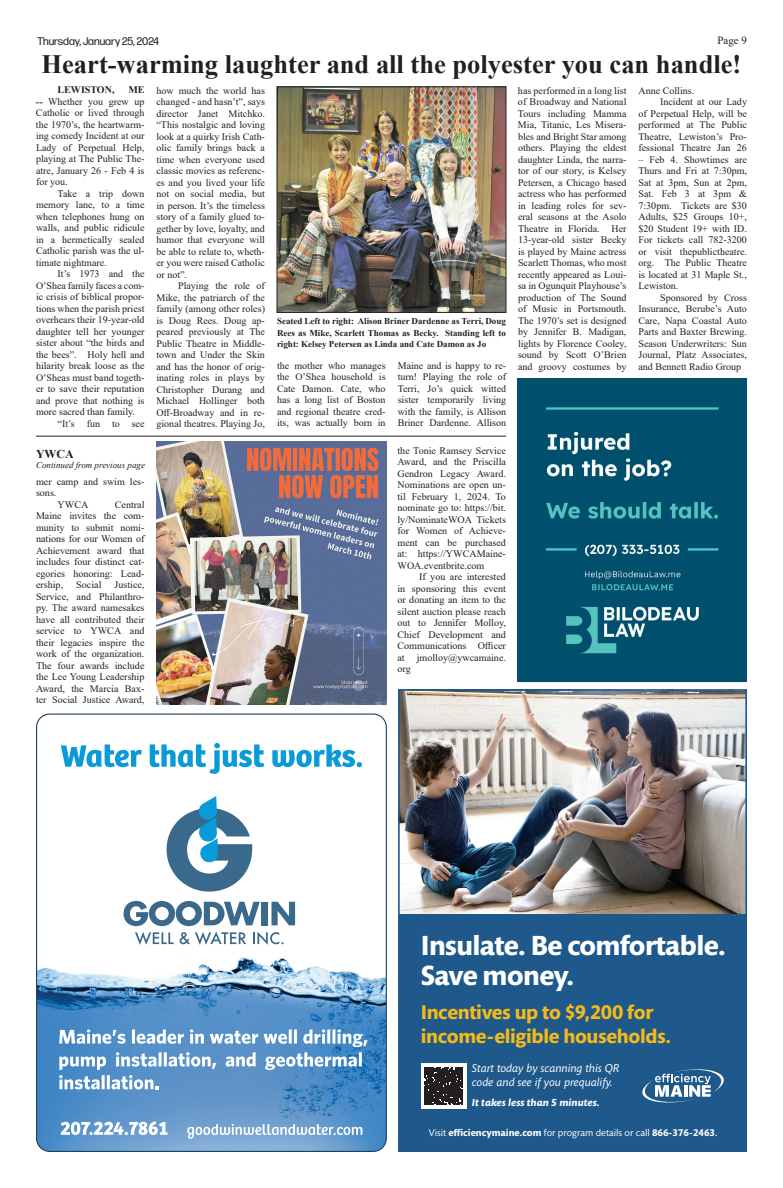
<style>
.page{position:relative;width:783px;height:1188px;background:#fff}
.page>*{position:absolute;margin:0;border:0;box-sizing:border-box;transform-origin:0 0}
.t1{font:700 28.2px/29.8px "Mundo Sans Std";letter-spacing:-.02em;color:#fff}
.t2{font:700 26.5px "Times New Roman";color:#231f20}
.t3{font:700 20.2px/23.4px "Mundo Sans Std";letter-spacing:-.015em;color:#f2ba1a}
.t4{font:700 12px "Times New Roman";color:#231f20}
.t5{font:italic 11.7px/14.1px "Mundo Sans Std";color:#fff}
.t6{font:11px "Forma DJR Deck";color:#231f20}
.t7{font:11px "Times New Roman";color:#231f20}
.t8{font:italic 700 10.4px "Mundo Sans Std";color:#fff}
.t9{font:10px/11.5px "Times New Roman";color:#231f20;text-align:justify}
.t10{font:700 10px "Times New Roman";color:#231f20}
.t11{font:700 9.9px "Mundo Sans Std";color:#fff}
.t12{font:700 9px/11.5px "Times New Roman";color:#231f20;text-align:justify}
.t13{font:italic 9px "Times New Roman";color:#231f20}
.s1{font-weight:700}
.s2{font-weight:400}
.s3{font-weight:500}
</style>
<div class="page">
<svg style="left:36px;top:713px;width:351px;height:439px"></svg>
<img style="left:401px;top:692px;width:343px;height:223px">
<div style="left:398px;top:915px;width:349px;height:237px;background:#1f588b"></div>
<div style="left:398px;top:689px;width:349px;height:463px;border:2px solid #1f588b"></div>
<svg style="left:642px;top:1069px;width:82px;height:34px"></svg>
<div style="left:421px;top:1063px;width:45px;height:46px;background:#fff"></div>
<svg style="left:425px;top:1067px;width:37px;height:38px"></svg>
<img style="left:518px;top:378px;width:229px;height:304px">
<img style="left:279px;top:89px;width:225px;height:222px">
<div style="left:277px;top:87px;width:229px;height:226px;border:1px solid #231f20"></div>
<img style="left:156px;top:442px;width:231px;height:263px">
<hr style="left:36px;top:436px;width:470px;height:1px;background:#231f20">
<p class="t6" style="left:38px;top:34px;width:123px">Thursday, January 25, 2024</p>
<p class="t7" style="left:717px;top:32px;width:31px">Page 9</p>
<h2 class="t2" style="left:42px;top:45px;width:701px">Heart-warming laughter and all the polyester you can handle!</h2>
<p class="t10" style="left:58px;top:83px;width:58px">LEWISTON,</p>
<p class="t9" style="left:36px;top:84px;width:110px;text-indent:92px"><span class="s1">ME --</span> Whether you grew up Catholic or lived through the 1970’s, the heartwarm&shy;ing comedy Incident at our Lady of Perpetual Help, playing at The Public The&shy;atre, January 26 - Feb 4 is for you.</p>
<p class="t9" style="left:36px;top:187px;width:110px;text-indent:22px">Take a trip down memory lane, to a time when telephones hung on walls, and public ridicule in a hermetically sealed Catholic parish was the ul&shy;timate nightmare.</p>
<p class="t9" style="left:58px;top:268px;width:88px">It’s 1973 and the</p>
<p class="t9" style="left:36px;top:279px;width:110px">O’Shea family faces a com-</p>
<p class="t9" style="left:36px;top:291px;width:110px">ic crisis of biblical propor-</p>
<p class="t9" style="left:36px;top:302px;width:110px">tions when the parish priest</p>
<p class="t9" style="left:36px;top:314px;width:110px">overhears their 19-year-old</p>
<p class="t9" style="left:36px;top:325px;width:110px">daughter tell her younger</p>
<p class="t9" style="left:36px;top:337px;width:110px">sister about “the birds and</p>
<p class="t9" style="left:36px;top:348px;width:110px">the bees”. Holy hell and</p>
<p class="t9" style="left:36px;top:360px;width:110px">hilarity break loose as the</p>
<p class="t9" style="left:36px;top:371px;width:110px">O’Sheas must band togeth-</p>
<p class="t9" style="left:36px;top:383px;width:110px">er to save their reputation</p>
<p class="t9" style="left:36px;top:394px;width:110px">and prove that nothing is</p>
<p class="t9" style="left:36px;top:406px;width:101px">more sacred than family.</p>
<p class="t9" style="left:58px;top:417px;width:88px">“It’s fun to see</p>
<p class="t4" style="left:36px;top:445px;width:39px">YWCA</p>
<p class="t13" style="left:36px;top:459px;width:111px">Continued from previous page</p>
<p class="t9" style="left:36px;top:475px;width:110px">mer camp and swim les-</p>
<p class="t9" style="left:36px;top:487px;width:22px">sons.</p>
<p class="t9" style="left:58px;top:498px;width:32px">YWCA</p>
<p class="t9" style="left:36px;top:498px;width:110px;text-indent:79px">Central Maine invites the com&shy;munity to submit nomi&shy;nations for our Women of Achievement award that includes four distinct cat&shy;egories honoring: Lead&shy;ership,</p>
<p class="t9" style="left:36px;top:579px;width:110px;text-indent:78px">Justice, Service, and Philanthro&shy;py. The award namesakes have all contributed their service to YWCA and their legacies inspire the work of the organization.<br>The four awards include the Lee Young Leadership Award, the Marcia Bax&shy;ter Social Justice Award,</p>
<p class="t9" style="left:76px;top:579px;width:27px">Social</p>
<p class="t9" style="left:156px;top:84px;width:110px">how much the world has changed - and hasn’t”, says director Janet Mitchko. “This nostalgic and loving look at a quirky Irish Cath&shy;olic family brings back a time when everyone used classic movies as referenc&shy;es and you lived your life not on social media, but in person. It’s the timeless story of a family glued to&shy;gether by love, loyalty, and humor that everyone will be able to relate to, wheth&shy;er you were raised Catholic or not”.</p>
<p class="t9" style="left:156px;top:280px;width:110px;text-indent:22px">Playing the role of Mike, the patriarch of the family (among other roles) is Doug Rees. Doug ap&shy;peared previously at The Public Theatre in Middle&shy;town and Under the Skin and has the honor of orig&shy;inating roles in plays by Christopher Durang and Michael Hollinger both Off-Broadway and in re&shy;gional theatres. Playing Jo,</p>
<p class="t12" style="left:277px;top:315px;width:231px">Seated Left to right: Alison Briner Dardenne as Terri, Doug Rees as Mike, Scarlett Thomas as Becky. Standing left to right: Kelsey Petersen as Linda and Cate Damon as Jo</p>
<p class="t9" style="left:277px;top:359px;width:110px">the mother who manages the O’Shea household is Cate Damon. Cate, who has a long list of Boston and regional theatre cred&shy;its, was actually born in</p>
<p class="t9" style="left:398px;top:359px;width:110px">Maine and is happy to re&shy;turn! Playing the role of Terri, Jo’s quick witted sister temporarily living with the family, is Allison Briner Dardenne. Allison</p>
<p class="t9" style="left:397px;top:445px;width:110px">the Tonie Ramsey Service Award, and the Priscilla Gendron Legacy Award.<br>Nominations are open un&shy;til February 1, 2024. To nominate go to: https://bit. ly/NominateWOA Tickets for Women of Achieve&shy;ment can be purchased at: https://YWCAMaine-WOA.eventbrite.com</p>
<p class="t9" style="left:398px;top:571px;width:110px;text-indent:22px">If you are interested in sponsoring this event or donating an item to the silent auction please reach out to Jennifer Molloy, Chief Development and Communications Officer at jmolloy@ywcamaine. org</p>
<p class="t9" style="left:518px;top:84px;width:110px">has performed in a long list of Broadway and National Tours including Mamma Mia, Titanic, Les Misera&shy;bles and Bright Star among others. Playing the eldest daughter Linda, the narra&shy;tor of our story, is Kelsey Petersen, a Chicago based actress who has performed in leading roles for sev&shy;eral seasons at the Asolo Theatre in Florida. Her 13-year-old sister Becky is played by Maine actress Scarlett Thomas, who most recently appeared as Loui&shy;sa in Ogunquit Playhouse’s production of The Sound of Music in Portsmouth.<br>The 1970’s set is designed by Jennifer B. Madigan, lights by Florence Cooley, sound by Scott O’Brien and groovy costumes by</p>
<p class="t9" style="left:639px;top:84px;width:57px">Anne Collins.</p>
<p class="t9" style="left:660px;top:96px;width:88px">Incident at our Lady</p>
<p class="t9" style="left:639px;top:107px;width:110px">of Perpetual Help, will be</p>
<p class="t9" style="left:639px;top:119px;width:110px">performed at The Public</p>
<p class="t9" style="left:639px;top:130px;width:110px">Theatre, Lewiston’s Pro-</p>
<p class="t9" style="left:638px;top:142px;width:110px">fessional Theatre Jan 26</p>
<p class="t9" style="left:638px;top:153px;width:110px">– Feb 4. Showtimes are Thurs and Fri at 7:30pm, Sat at 3pm, Sun at 2pm, Sat. Feb 3 at 3pm &amp; 7:30pm. Tickets are $30<br>Adults, $25 Groups 10+, $20 Student 19+ with ID.<br>For tickets call 782-3200 or visit thepublictheatre. org. The Public Theatre is located at 31 Maple St., Lewiston.</p>
<p class="t9" style="left:638px;top:291px;width:110px;text-indent:22px">Sponsored by Cross Insurance, Berube’s Auto Care, Napa Coastal Auto Parts and Baxter Brewing.<br>Season Underwriters: Sun Journal, Platz Associates, and Bennett Radio Group</p>
<h1 class="t1" style="left:421px;top:931px;width:307px">Insulate. Be comfortable.<br>Save money.</h1>
<h3 class="t3" style="left:421px;top:1001px;width:252px">Incentives up to $9,200 for income-eligible households.</h3>
<p class="t5" style="left:472px;top:1062px;width:149px">Start today by scanning this QR code and see if you prequalify.</p>
<p class="t8" style="left:472px;top:1097px;width:129px">It takes less than 5 minutes.</p>
<p class="t11" style="left:429px;top:1127px;width:290px"><span class="s2">Visit</span> efficiencymaine.com <span class="s2">for program details or call</span> 866-376-2463<span class="s3">.</span></p>
</div>
